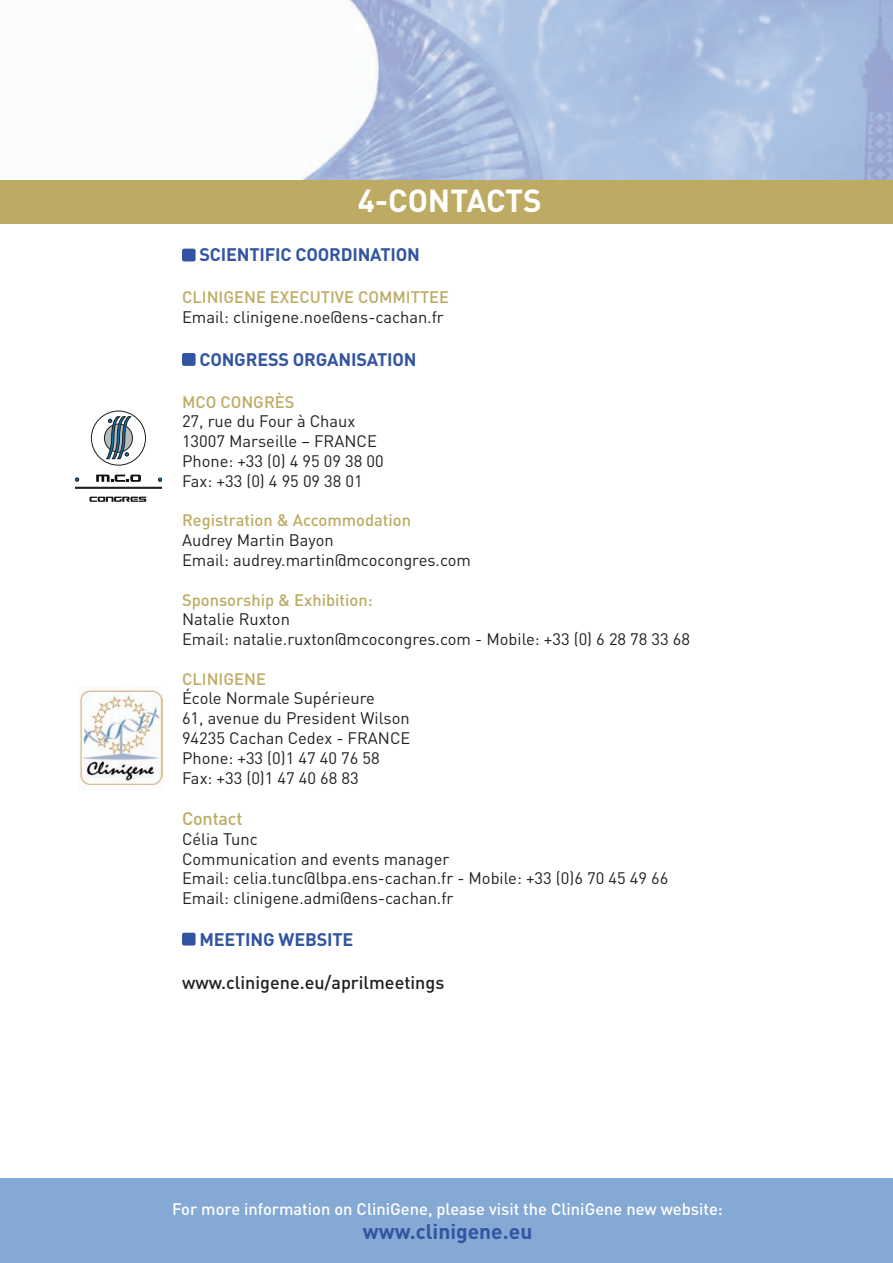
<style>
.page{position:relative;width:893px;height:1263px;background:#fff}
.page>*{position:absolute;margin:0;border:0;box-sizing:border-box;transform-origin:0 0}
.t1{font:700 31.5px "DIN";color:#fff}
.t2{font:700 21px "DIN";color:#3355a1}
.t3{font:700 18px "DIN";letter-spacing:-.01em;color:#3355a1}
.t4{font:500 18px "DIN";color:#231f20}
.t5{font:500 18px "DIN";letter-spacing:-.01em;color:#beab63}
.t6{font:16.5px/19.8px "DIN";color:#231f20}
.t7{font:500 16.5px "DIN";color:#beab63}
.t8{font:500 16.5px "DIN";color:#fff}
</style>
<div class="page">
<img style="left:302px;top:0;width:591px;height:180px">
<div style="left:0;top:180px;width:893px;height:43px;background:#beab63"></div>
<div style="left:182px;top:353px;width:14px;height:13px;background:#3355a1;border-radius:2px"></div>
<div style="left:182px;top:933px;width:14px;height:12px;background:#3355a1;border-radius:2px"></div>
<div style="left:182px;top:249px;width:14px;height:12px;background:#3355a1;border-radius:2px"></div>
<svg style="left:75px;top:478px;width:4px;height:3px"></svg>
<svg style="left:158px;top:478px;width:4px;height:4px"></svg>
<div style="left:91px;top:411px;width:55px;height:54px;border:1px solid #1c1d1f;border-radius:50%"></div>
<div style="left:104px;top:424px;width:29px;height:28px;border:1px solid #1c1d1f;border-radius:50%"></div>
<svg style="left:106px;top:416px;width:26px;height:43px"></svg>
<svg style="left:96px;top:475px;width:45px;height:7px"></svg>
<svg style="left:90px;top:497px;width:56px;height:5px"></svg>
<div style="left:75px;top:487px;width:87px;height:1px;background:#0b79b3;border:1px solid #1c1d1f"></div>
<img style="left:78px;top:689px;width:85px;height:97px">
<div style="left:0;top:1179px;width:893px;height:84px;background:#84a9d4"></div>
<h1 class="t1" style="left:358px;top:183px;width:185px">4-CONTACTS</h1>
<p class="t3" style="left:199px;top:245px;width:222px">SCIENTIFIC COORDINATION</p>
<p class="t7" style="left:182px;top:288px;width:269px">CLINIGENE EXECUTIVE COMMITTEE</p>
<p class="t6" style="left:182px;top:307px;width:263px">Email: clinigene.noe@ens-cachan.fr</p>
<p class="t3" style="left:199px;top:349px;width:219px">CONGRESS ORGANISATION</p>
<p class="t7" style="left:182px;top:392px;width:114px">MCO CONGRÈS</p>
<p class="t6" style="left:182px;top:412px;width:203px">27, rue du Four à Chaux<br>13007 Marseille – FRANCE<br>Phone: +33 (0) 4 95 09 38 00<br>Fax: +33 (0) 4 95 09 38 01</p>
<p class="t7" style="left:182px;top:511px;width:231px">Registration &amp; Accommodation</p>
<p class="t6" style="left:182px;top:530px;width:291px">Audrey Martin Bayon<br>Email: audrey.martin@mcocongres.com</p>
<p class="t7" style="left:182px;top:590px;width:192px">Sponsorship &amp; Exhibition:</p>
<p class="t6" style="left:182px;top:610px;width:510px">Natalie Ruxton<br>Email: natalie.ruxton@mcocongres.com - Mobile: +33 (0) 6 28 78 33 68</p>
<p class="t7" style="left:182px;top:669px;width:85px">CLINIGENE</p>
<p class="t6" style="left:182px;top:689px;width:230px">École Normale Supérieure<br>61, avenue du President Wilson<br>94235 Cachan Cedex - FRANCE<br>Phone: +33 (0)1 47 40 76 58<br>Fax: +33 (0)1 47 40 68 83</p>
<p class="t5" style="left:182px;top:808px;width:62px">Contact</p>
<p class="t6" style="left:182px;top:829px;width:488px">Célia Tunc<br>Communication and events manager<br>Email: celia.tunc@lbpa.ens-cachan.fr - Mobile: +33 (0)6 70 45 49 66<br>Email: clinigene.admi@ens-cachan.fr</p>
<p class="t3" style="left:199px;top:929px;width:156px">MEETING WEBSITE</p>
<p class="t4" style="left:182px;top:972px;width:264px">www.clinigene.eu/aprilmeetings</p>
<p class="t8" style="left:172px;top:1199px;width:552px">For more information on CliniGene, please visit the CliniGene new website:</p>
<p class="t2" style="left:363px;top:1219px;width:171px">www.clinigene.eu</p>
</div>
